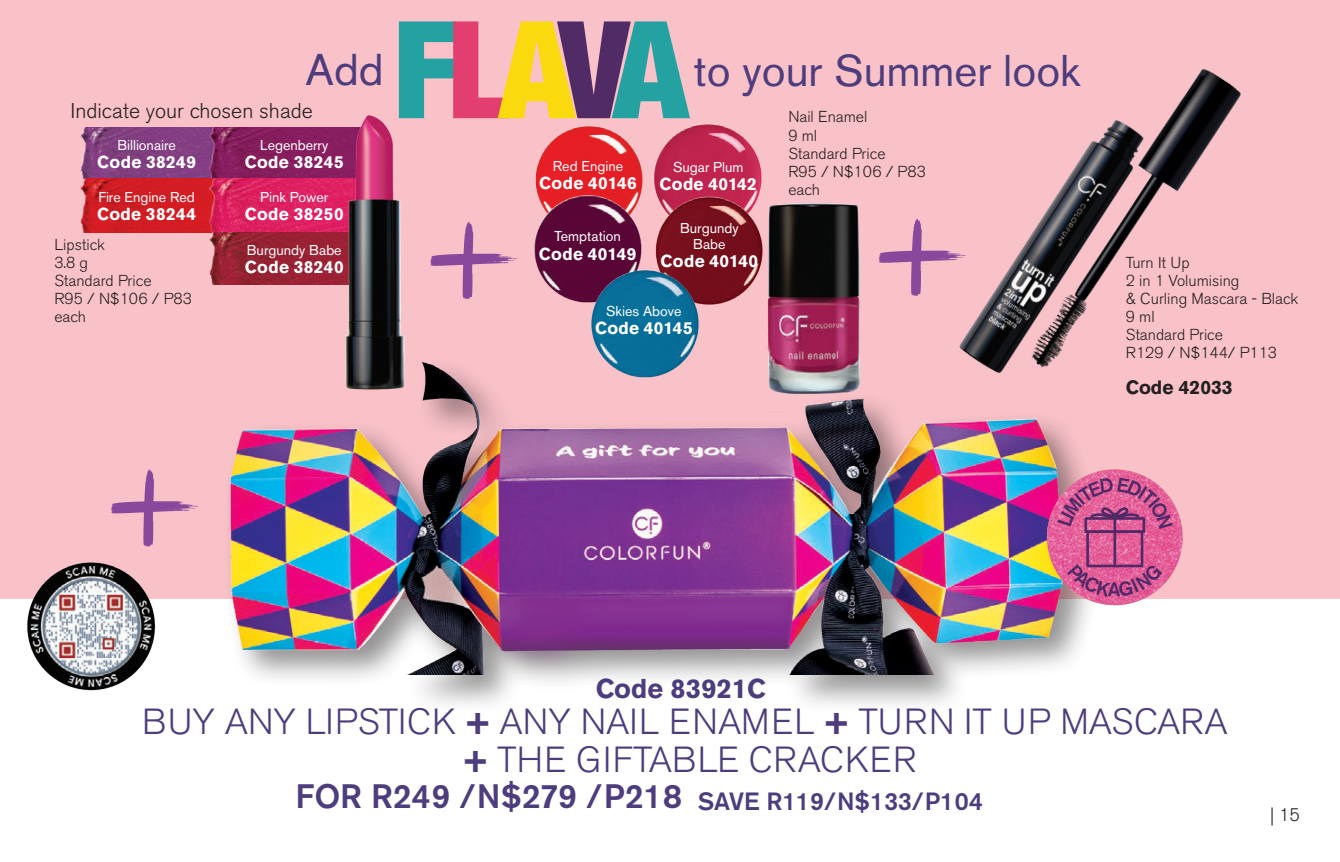
<style>
.page{position:relative;width:1340px;height:862px;background:#fff}
.page>*{position:absolute;margin:0;border:0;box-sizing:border-box;transform-origin:0 0}
.t1{font:900 condensed 135.22px "Helvetica Neue";letter-spacing:-.1em;color:#24a2a1}
.t2{font:44.1px "Akzidenz Grotesk BE";color:#4e3d7d}
.t3{font:300 36px "Akzidenz Grotesk BE";color:#4e3d7d}
.t4{font:300 36px "Akzidenz Grotesk BE";letter-spacing:.02em;color:#4e3d7d}
.t5{font:500 33.52px "Akzidenz Grotesk BE";color:#4e3d7d}
.t6{font:700 27px "Akzidenz Grotesk BE";color:#4e3d7d}
.t7{font:500 24.75px "Akzidenz Grotesk BE";color:#4e3d7d}
.Descriptor_Master{font:300 21.15px "Akzidenz Grotesk BE";color:#231f20}
.Descriptor_Master-2{font:700 19.12px "Akzidenz Grotesk BE";color:#231f20}
.t8{font:300 18px "Akzidenz Grotesk BE";color:#231f20}
.Swatches_-_White{font:700 17.32px "Akzidenz Grotesk BE";letter-spacing:.02em;color:#fff}
.Swatches_-_Grey{font:700 17.32px "Akzidenz Grotesk BE";letter-spacing:.02em;color:#fff}
.Descriptor_Master-3{font:300 15.75px/18px "Akzidenz Grotesk BE";color:#231f20}
.Swatches_-_White-2{font:14.17px "Akzidenz Grotesk BE";color:#fff}
.Swatches_-_Grey-2{font:14.17px "Akzidenz Grotesk BE";color:#fff}
.s1{color:#e23e6f}
.s2{color:#fbd90f}
.s3{color:#512b66}
.s4{font-weight:700}
</style>
<div class="page">
<div style="left:0;top:0;width:1339px;height:598px;background:#f9c1c8"></div>
<img style="left:1174px;top:69px;width:67px;height:123px">
<img style="left:1006px;top:111px;width:168px;height:163px">
<img style="left:776px;top:203px;width:84px;height:71px">
<svg style="left:878px;top:219px;width:88px;height:55px"></svg>
<svg style="left:111px;top:469px;width:44px;height:77px"></svg>
<svg style="left:430px;top:222px;width:87px;height:52px"></svg>
<img style="left:535px;top:126px;width:105px;height:56px">
<img style="left:534px;top:182px;width:103px;height:92px">
<img style="left:640px;top:124px;width:139px;height:127px">
<img style="left:637px;top:178px;width:139px;height:96px">
<img style="left:577px;top:251px;width:138px;height:23px">
<img style="left:80px;top:127px;width:125px;height:105px">
<img style="left:205px;top:127px;width:139px;height:52px">
<img style="left:205px;top:179px;width:139px;height:95px">
<div style="left:222px;top:355px;width:878px;height:358px;background:#231f20;opacity:.49"></div>
<img style="left:155px;top:274px;width:959px;height:400px">
<img style="left:344px;top:115px;width:61px;height:275px">
<img style="left:1046px;top:469px;width:136px;height:136px;border-radius:68px">
<img style="left:22px;top:557px;width:138px;height:137px;border-radius:69px">
<svg style="left:1057px;top:477px;width:115px;height:119px;background:#d76298"></svg>
<p class="t2" style="left:305px;top:44px;width:79px">Add</p>
<p class="Descriptor_Master" style="left:71px;top:99px;width:244px">Indicate your chosen shade</p>
<p class="Swatches_-_White-2" style="left:117px;top:136px;width:60px">Billionaire</p>
<p class="Swatches_-_White" style="left:97px;top:152px;width:100px">Code 38249</p>
<p class="Swatches_-_White-2" style="left:98px;top:188px;width:98px">Fire Engine Red</p>
<p class="Swatches_-_White" style="left:97px;top:204px;width:100px">Code 38244</p>
<p class="Descriptor_Master-3" style="left:54px;top:235px;width:52px">Lipstick</p>
<p class="Descriptor_Master-3" style="left:54px;top:253px;width:35px">3.8 g</p>
<p class="Descriptor_Master-3" style="left:54px;top:271px;width:99px">Standard Price</p>
<p class="Descriptor_Master-3" style="left:54px;top:289px;width:139px">R95 / N$106 / P83</p>
<p class="Descriptor_Master-3" style="left:54px;top:307px;width:33px">each</p>
<p class="Swatches_-_White-2" style="left:260px;top:136px;width:69px">Legenberry</p>
<p class="Swatches_-_White" style="left:245px;top:152px;width:100px">Code 38245</p>
<p class="Swatches_-_Grey-2" style="left:260px;top:188px;width:69px">Pink Power</p>
<p class="Swatches_-_White" style="left:245px;top:204px;width:100px">Code 38250</p>
<p class="Swatches_-_White-2" style="left:247px;top:241px;width:96px">Burgundy Babe</p>
<p class="Swatches_-_White" style="left:245px;top:256px;width:100px">Code 38240</p>
<p class="t1" style="left:393px;top:-41px;width:297px">F<span class="s1">L</span><span class="s2">A</span><span class="s3">V</span>A</p>
<p class="t2" style="left:694px;top:45px;width:388px">to your Summer look</p>
<p class="Descriptor_Master-3" style="left:788px;top:108px;width:81px">Nail Enamel</p>
<p class="Descriptor_Master-3" style="left:788px;top:126px;width:30px">9 ml</p>
<p class="Descriptor_Master-3" style="left:788px;top:144px;width:99px">Standard Price</p>
<p class="Descriptor_Master-3" style="left:788px;top:162px;width:139px">R95 / N$106 / P83 each</p>
<p class="Swatches_-_White-2" style="left:553px;top:157px;width:72px">Red Engine</p>
<p class="Swatches_-_White" style="left:539px;top:173px;width:99px">Code 40146</p>
<p class="Swatches_-_White-2" style="left:673px;top:158px;width:72px">Sugar Plum</p>
<p class="Swatches_-_White" style="left:659px;top:174px;width:99px">Code 40142</p>
<p class="Swatches_-_White-2" style="left:680px;top:219px;width:60px">Burgundy</p>
<p class="Swatches_-_White-2" style="left:693px;top:235px;width:34px">Babe</p>
<p class="Swatches_-_White" style="left:660px;top:251px;width:99px">Code 40140</p>
<p class="Swatches_-_White-2" style="left:606px;top:302px;width:77px">Skies Above</p>
<p class="Swatches_-_White" style="left:595px;top:317px;width:99px">Code 40145</p>
<p class="Swatches_-_Grey-2" style="left:554px;top:228px;width:68px">Temptation</p>
<p class="Swatches_-_Grey" style="left:539px;top:243px;width:99px">Code 40149</p>
<p class="Descriptor_Master-3" style="left:1125px;top:254px;width:65px">Turn It Up</p>
<p class="Descriptor_Master-3" style="left:1125px;top:272px;width:115px">2 in 1 Volumising</p>
<p class="Descriptor_Master-3" style="left:1125px;top:290px;width:174px">&amp; Curling Mascara - Black</p>
<p class="Descriptor_Master-3" style="left:1125px;top:308px;width:28px">9 mℓ</p>
<p class="Descriptor_Master-3" style="left:1125px;top:326px;width:99px">Standard Price</p>
<p class="Descriptor_Master-3" style="left:1125px;top:344px;width:153px">R129 / N$144/ P113</p>
<p class="Descriptor_Master-2" style="left:1125px;top:376px;width:108px">Code 42033</p>
<p class="t6" style="left:595px;top:672px;width:171px">Code 83921C</p>
<p class="t3" style="left:142px;top:700px;width:1087px">BUY ANY LIPSTICK <span class="s4">+</span> ANY NAIL ENAMEL <span class="s4">+</span> TURN IT UP MASCARA</p>
<p class="t4" style="left:463px;top:738px;width:454px"><span class="s4">+</span> THE GIFTABLE CRACKER</p>
<p class="t5" style="left:295px;top:775px;width:388px">FOR R249 /N$279 /P218</p>
<p class="t7" style="left:697px;top:785px;width:287px">SAVE R119/N$133/P104</p>
<p class="t8" style="left:1270px;top:804px;width:31px">| 15</p>
</div>
